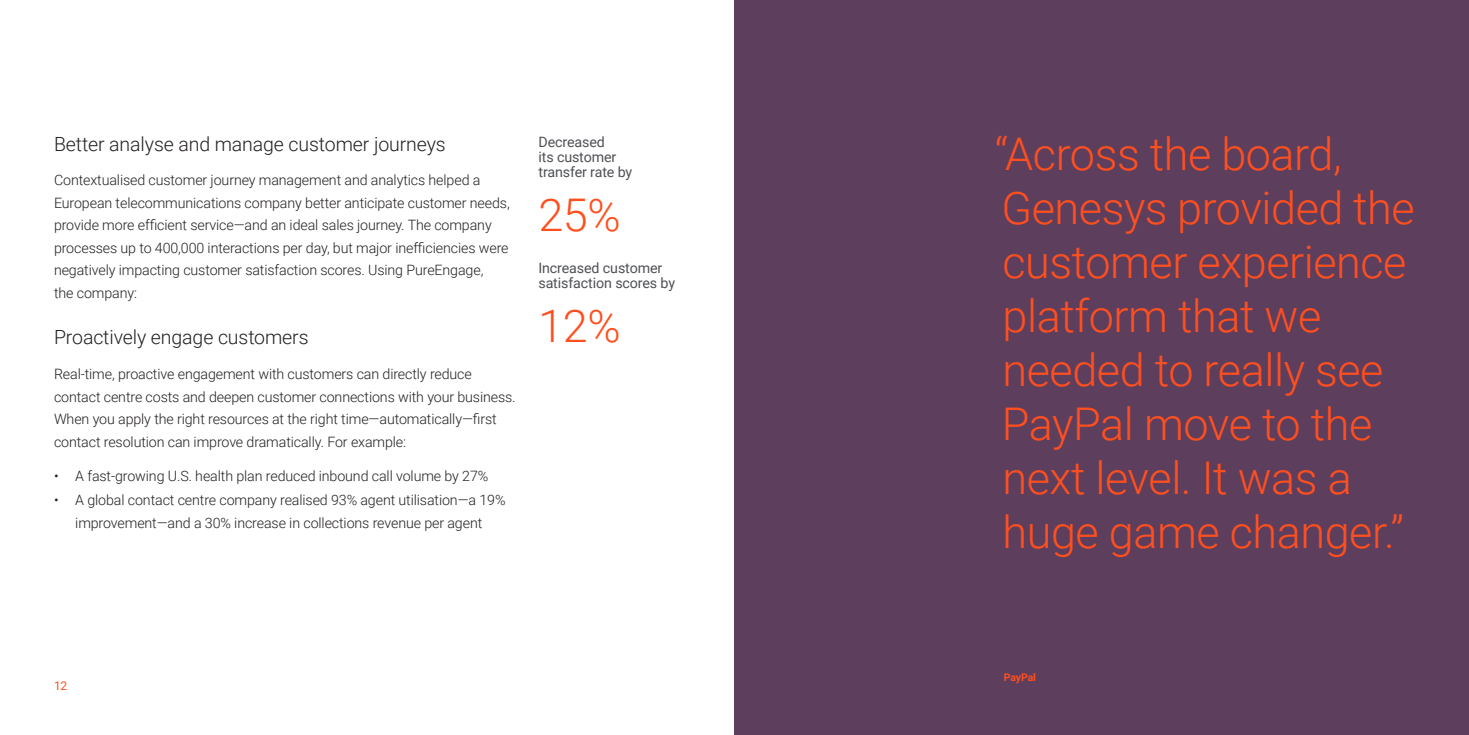
<style>
.page{position:relative;width:1469px;height:735px;background:#fff}
.page>*{position:absolute;margin:0;border:0;box-sizing:border-box;transform-origin:0 0}
.Highlight_1{font:300 45px/54px "Roboto";letter-spacing:-.01em;color:#ff4f1f}
.Subheading_1{font:300 19.5px "Roboto";letter-spacing:-.005em;color:#231f20}
.Body{font:300 14.25px/22.5px "Roboto";letter-spacing:-.01em;color:#231f20}
.Label_2{font:14.25px/15px "Roboto";letter-spacing:-.01em;color:#4e5054}
.t1{font:12px "Roboto";color:#ff4f1f}
.Quote_citation{font:700 10.5px "Roboto";letter-spacing:-.015em;color:#ff4f1f}
</style>
<div class="page">
<div style="left:734px;top:0;width:735px;height:734px;background:#5d3e5d"></div>
<h2 class="Subheading_1" style="left:54px;top:130px;width:393px">Better analyse and manage customer journeys</h2>
<p class="Body" style="left:54px;top:168px;width:457px">Contextualised customer journey management and analytics helped a European telecommunications company better anticipate customer needs, provide more efficient service—and an ideal sales journey. The company processes up to 400,000 interactions per day, but major inefficiencies were negatively impacting customer satisfaction scores. Using PureEngage,<br>the company:</p>
<h2 class="Subheading_1" style="left:54px;top:324px;width:256px">Proactively engage customers</h2>
<p class="Body" style="left:54px;top:362px;width:463px">Real-time, proactive engagement with customers can directly reduce contact centre costs and deepen customer connections with your business.<br>When you apply the right resources at the right time—automatically—first contact resolution can improve dramatically. For example:</p>
<p class="Body" style="left:54px;top:464px;width:436px">• A fast-growing U.S. health plan reduced inbound call volume by 27%</p>
<p class="Body" style="left:54px;top:488px;width:453px;text-align:center">• A global contact centre company realised 93% agent utilisation—a 19% improvement—and a 30% increase in collections revenue per agent</p>
<p class="Label_2" style="left:538px;top:134px;width:95px">Decreased<br>its customer transfer rate by</p>
<p class="Highlight_1" style="left:538px;top:186px;width:84px">25%</p>
<p class="Label_2" style="left:538px;top:260px;width:138px">Increased customer satisfaction scores by</p>
<p class="Highlight_1" style="left:538px;top:297px;width:84px">12%</p>
<p class="t1" style="left:54px;top:677px;width:15px">12</p>
<p class="Highlight_1" style="left:995px;top:125px;width:421px">“Across the board,<br>Genesys provided the customer experience platform that we needed to really see<br>PayPal move to the next level. It was a huge game changer.”</p>
<p class="Quote_citation" style="left:1004px;top:669px;width:34px">PayPal</p>
</div>
